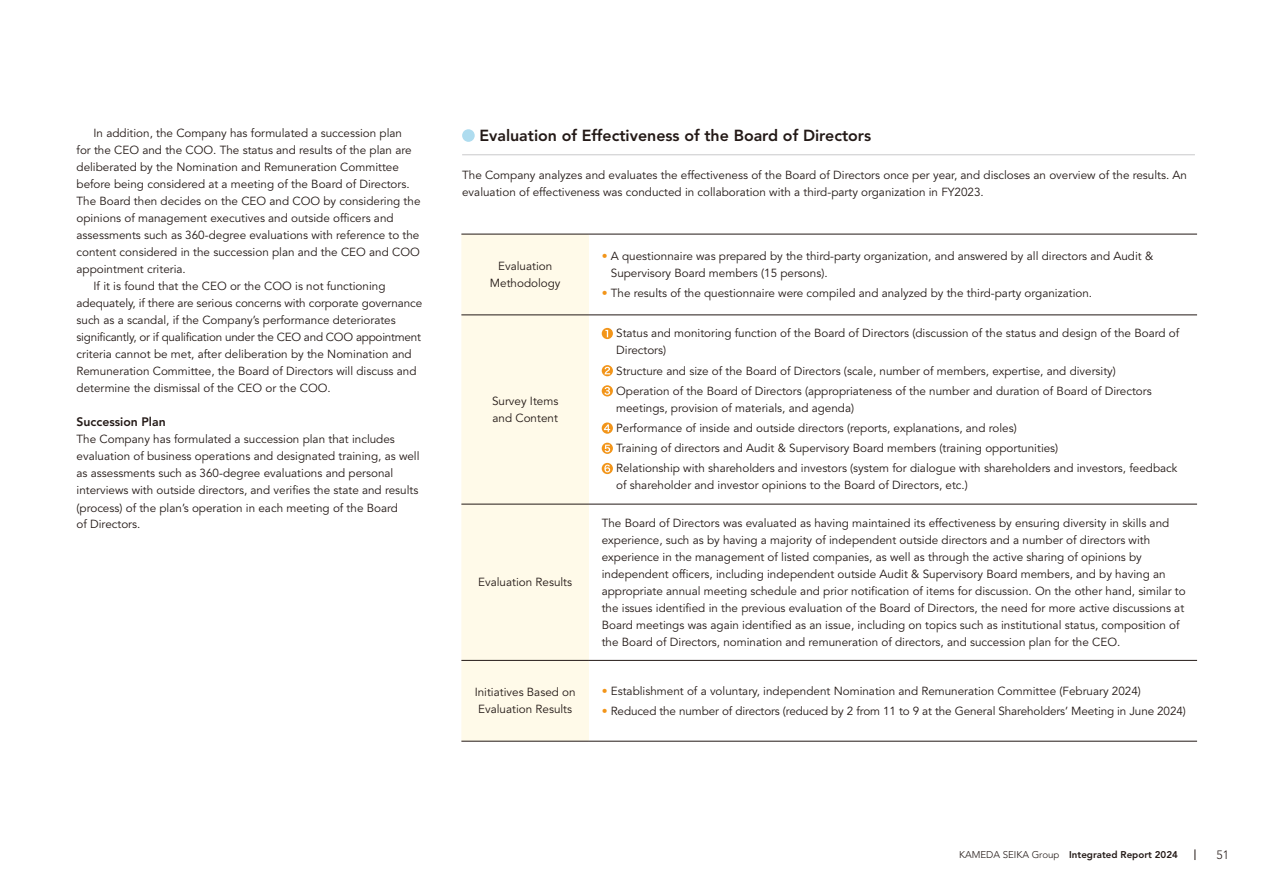
<style>
.page{position:relative;width:1263px;height:893px;background:#fff}
.page>*{position:absolute;margin:0;border:0;box-sizing:border-box;transform-origin:0 0}
.t1{font:800 15.9px "Avenir LT Std";color:#231916}
.t2{font:800 12.15px "Avenir LT Std";color:#231916}
.t3{font:300 12px "Avenir LT Std";color:#231916}
.t4{font:11.7px/17px "Avenir LT Std";color:#231916}
.t5{font:11.7px "Avenir LT Std";letter-spacing:-.02em;color:#231916}
.t6{font:800 9.75px "Avenir LT Std";color:#231916}
.s1{color:#f2951a}
.s2{font-weight:300}
</style>
<div class="page">
<svg style="left:462px;top:129px;width:13px;height:13px"></svg>
<hr style="left:462px;top:154px;width:733px;height:1px;background:#c9cacb">
<div style="left:461px;top:235px;width:128px;height:506px;background:#fffae9"></div>
<hr style="left:461px;top:234px;width:128px;height:1px;background:#231916">
<hr style="left:589px;top:234px;width:608px;height:1px;background:#231916">
<hr style="left:461px;top:315px;width:128px;height:1px;background:#231916">
<hr style="left:589px;top:315px;width:608px;height:1px;background:#231916">
<hr style="left:461px;top:504px;width:128px;height:1px;background:#231916">
<hr style="left:589px;top:504px;width:608px;height:1px;background:#231916">
<hr style="left:461px;top:660px;width:128px;height:1px;background:#231916">
<hr style="left:589px;top:660px;width:608px;height:1px;background:#231916">
<hr style="left:461px;top:741px;width:128px;height:1px;background:#231916">
<hr style="left:589px;top:741px;width:608px;height:1px;background:#231916">
<svg style="left:602px;top:328px;width:11px;height:11px"></svg>
<svg style="left:602px;top:365px;width:11px;height:11px"></svg>
<svg style="left:602px;top:385px;width:11px;height:11px"></svg>
<svg style="left:602px;top:422px;width:11px;height:12px"></svg>
<svg style="left:602px;top:443px;width:11px;height:11px"></svg>
<svg style="left:602px;top:463px;width:11px;height:11px"></svg>
<p class="t4" style="left:94px;top:125px;width:310px">In addition, the Company has formulated a succession plan</p>
<p class="t4" style="left:77px;top:142px;width:337px">for the CEO and the COO. The status and results of the plan are</p>
<p class="t4" style="left:77px;top:159px;width:324px">deliberated by the Nomination and Remuneration Committee</p>
<p class="t4" style="left:77px;top:176px;width:335px">before being considered at a meeting of the Board of Directors.</p>
<p class="t4" style="left:77px;top:193px;width:345px">The Board then decides on the CEO and COO by considering the</p>
<p class="t4" style="left:77px;top:210px;width:319px">opinions of management executives and outside officers and</p>
<p class="t4" style="left:77px;top:227px;width:344px">assessments such as 360-degree evaluations with reference to the</p>
<p class="t4" style="left:77px;top:244px;width:345px">content considered in the succession plan and the CEO and COO</p>
<p class="t4" style="left:77px;top:261px;width:111px">appointment criteria.</p>
<p class="t4" style="left:94px;top:278px;width:293px">If it is found that the CEO or the COO is not functioning</p>
<p class="t4" style="left:77px;top:295px;width:347px">adequately, if there are serious concerns with corporate governance</p>
<p class="t4" style="left:77px;top:312px;width:321px">such as a scandal, if the Company’s performance deteriorates</p>
<p class="t5" style="left:77px;top:331px;width:346px">significantly, or if qualification under the CEO and COO appointment</p>
<p class="t4" style="left:77px;top:346px;width:337px">criteria cannot be met, after deliberation by the Nomination and</p>
<p class="t4" style="left:77px;top:363px;width:341px">Remuneration Committee, the Board of Directors will discuss and</p>
<p class="t4" style="left:77px;top:380px;width:256px">determine the dismissal of the CEO or the COO.</p>
<p class="t2" style="left:77px;top:415px;width:91px">Succession Plan</p>
<p class="t4" style="left:77px;top:431px;width:344px">The Company has formulated a succession plan that includes evaluation of business operations and designated training, as well as assessments such as 360-degree evaluations and personal interviews with outside directors, and verifies the state and results (process) of the plan’s operation in each meeting of the Board<br>of Directors.</p>
<h1 class="t1" style="left:479px;top:126px;width:393px">Evaluation of Effectiveness of the Board of Directors</h1>
<p class="t4" style="left:462px;top:166px;width:726px">The Company analyzes and evaluates the effectiveness of the Board of Directors once per year, and discloses an overview of the results. An evaluation of effectiveness was conducted in collaboration with a third-party organization in FY2023.</p>
<p class="t4" style="left:490px;top:258px;width:72px;text-align:center">Evaluation<br>Methodology</p>
<p class="t4" style="left:611px;top:248px;width:544px;text-indent:-9px"><span class="s1">•</span> A questionnaire was prepared by the third-party organization, and answered by all directors and Audit &amp;<br>Supervisory Board members (15 persons).</p>
<p class="t4" style="left:602px;top:285px;width:492px"><span class="s1">•</span> The results of the questionnaire were compiled and analyzed by the third-party organization.</p>
<p class="t4" style="left:492px;top:393px;width:68px">Survey Items and Content</p>
<p class="t4" style="left:478px;top:574px;width:95px">Evaluation Results</p>
<p class="t4" style="left:616px;top:325px;width:564px">Status and monitoring function of the Board of Directors (discussion of the status and design of the Board of<br>Directors)</p>
<p class="t4" style="left:616px;top:361px;width:537px;line-height:20.2px">Structure and size of the Board of Directors (scale, number of members, expertise, and diversity)<br>Operation of the Board of Directors (appropriateness of the number and duration of Board of Directors</p>
<p class="t4" style="left:616px;top:398px;width:563px;line-height:20.2px">meetings, provision of materials, and agenda)<br>Performance of inside and outside directors (reports, explanations, and roles)<br>Training of directors and Audit &amp; Supervisory Board members (training opportunities)<br>Relationship with shareholders and investors (system for dialogue with shareholders and investors, feedback</p>
<p class="t4" style="left:616px;top:477px;width:353px">of shareholder and investor opinions to the Board of Directors, etc.)</p>
<p class="t4" style="left:602px;top:514px;width:585px">The Board of Directors was evaluated as having maintained its effectiveness by ensuring diversity in skills and experience, such as by having a majority of independent outside directors and a number of directors with experience in the management of listed companies, as well as through the active sharing of opinions by independent officers, including independent outside Audit &amp; Supervisory Board members, and by having an appropriate annual meeting schedule and prior notification of items for discussion. On the other hand, similar to the issues identified in the previous evaluation of the Board of Directors, the need for more active discussions at Board meetings was again identified as an issue, including on topics such as institutional status, composition of the Board of Directors, nomination and remuneration of directors, and succession plan for the CEO.</p>
<p class="t4" style="left:475px;top:684px;width:102px">Initiatives Based on<br>Evaluation Results</p>
<p class="t4" style="left:602px;top:682px;width:541px"><span class="s1">•</span> Establishment of a voluntary, independent Nomination and Remuneration Committee (February 2024)</p>
<p class="t4" style="left:602px;top:703px;width:586px"><span class="s1">•</span> Reduced the number of directors (reduced by 2 from 11 to 9 at the General Shareholders’ Meeting in June 2024)</p>
<p class="t6" style="left:959px;top:849px;width:220px"><span class="s2">KAMEDA SEIKA Group</span> Integrated Report 2024</p>
<p class="t3" style="left:1216px;top:847px;width:14px">51</p>
</div>
